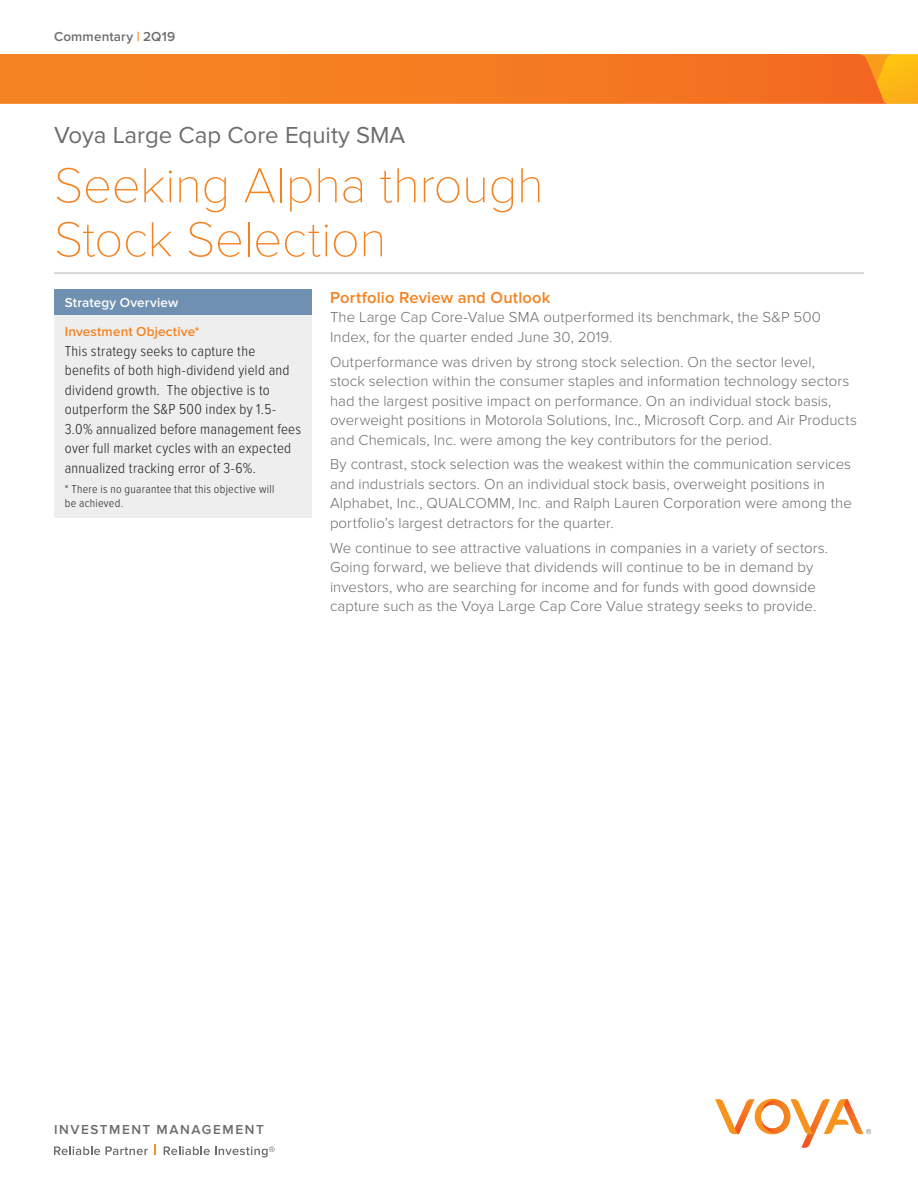
<style>
.page{position:relative;width:918px;height:1188px;background:#fff}
.page>*{position:absolute;margin:0;border:0;box-sizing:border-box;transform-origin:0 0}
.t1{font:100 51px/54px "Proxima Nova T";letter-spacing:-.01em;color:#f58220}
.t2{font:24px "Proxima Nova";color:#6c6d70}
.t3{font:600 16.5px "Proxima Nova";letter-spacing:.015em;color:#f58220}
.t4{font:300 15px/19.5px "Proxima Nova";letter-spacing:.005em;color:#6c6d70}
.t5{font:300 15px/19.5px "Proxima Nova Cond";letter-spacing:.015em;color:#231f20}
.t6{font:600 13.5px "Proxima Nova";letter-spacing:.105em;color:#6c6d70}
.t7{font:600 13.5px "Proxima Nova";letter-spacing:.01em;color:#f58220}
.t8{font:600 13.5px "Proxima Nova";letter-spacing:.01em;color:#fff}
.t9{font:600 13.5px "Proxima Nova";letter-spacing:.01em;color:#6c6d70}
.t10{font:300 12px/13.5px "Proxima Nova Cond";letter-spacing:.025em;color:#231f20}
.s1{color:#f58220}
</style>
<div class="page">
<svg style="left:715px;top:1098px;width:156px;height:50px"></svg>
<svg style="left:54px;top:1146px;width:94px;height:9px"></svg>
<svg style="left:164px;top:1146px;width:111px;height:11px"></svg>
<svg style="left:888px;top:54px;width:30px;height:50px"></svg>
<svg style="left:0;top:54px;width:888px;height:50px;background:#f47b21"></svg>
<hr style="left:54px;top:273px;width:810px;height:1px;background:#b2b3b7">
<div style="left:54px;top:290px;width:258px;height:25px;background:#6f90b0"></div>
<div style="left:54px;top:315px;width:258px;height:203px;background:#eeeeef"></div>
<p class="t9" style="left:54px;top:29px;width:123px">Commentary <span class="s1">|</span> 2Q19</p>
<h2 class="t2" style="left:54px;top:122px;width:353px">Voya Large Cap Core Equity SMA</h2>
<h1 class="t1" style="left:54px;top:159px;width:491px">Seeking Alpha through<br>Stock Selection</h1>
<p class="t8" style="left:65px;top:295px;width:115px">Strategy Overview</p>
<p class="t7" style="left:65px;top:324px;width:136px">Investment Objective*</p>
<p class="t5" style="left:65px;top:342px;width:238px">This strategy seeks to capture the benefits of both high-dividend yield and dividend growth. The objective is to outperform the S&amp;P 500 index by 1.5- 3.0% annualized before management fees over full market cycles with an expected annualized tracking error of 3-6%.</p>
<p class="t10" style="left:65px;top:483px;width:211px">* There is no guarantee that this objective will be achieved.</p>
<p class="t3" style="left:330px;top:288px;width:222px">Portfolio Review and Outlook</p>
<p class="t4" style="left:330px;top:308px;width:492px">The Large Cap Core-Value SMA outperformed its benchmark, the S&amp;P 500<br>Index, for the quarter ended June 30, 2019.</p>
<p class="t4" style="left:330px;top:352px;width:528px">Outperformance was driven by strong stock selection. On the sector level,<br>stock selection within the consumer staples and information technology sectors had the largest positive impact on performance. On an individual stock basis, overweight positions in Motorola Solutions, Inc., Microsoft Corp. and Air Products and Chemicals, Inc. were among the key contributors for the period.</p>
<p class="t4" style="left:330px;top:455px;width:523px">By contrast, stock selection was the weakest within the communication services and industrials sectors. On an individual stock basis, overweight positions in Alphabet, Inc., QUALCOMM, Inc. and Ralph Lauren Corporation were among the portfolio’s largest detractors for the quarter.</p>
<p class="t4" style="left:330px;top:538px;width:500px">We continue to see attractive valuations in companies in a variety of sectors.<br>Going forward, we believe that dividends will continue to be in demand by investors, who are searching for income and for funds with good downside capture such as the Voya Large Cap Core Value strategy seeks to provide.</p>
<p class="t6" style="left:54px;top:1121px;width:211px">INVESTMENT MANAGEMENT</p>
</div>
